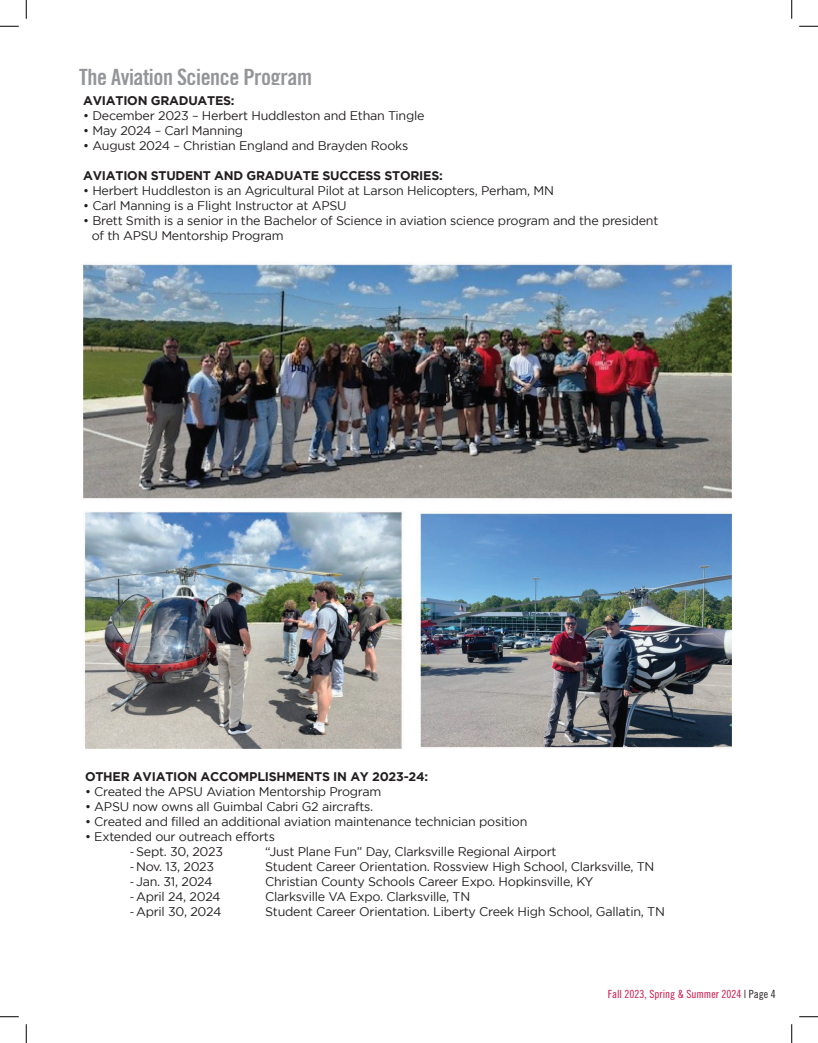
<style>
.page{position:relative;width:818px;height:1043px;background:#fff}
.page>*{position:absolute;margin:0;border:0;box-sizing:border-box;transform-origin:0 0}
.t1{font:22.5px "Trade Gothic Bold Cond Twenty";letter-spacing:-.02em;color:#939598}
.t2{font:12.5px/15px "Gotham";letter-spacing:-.02em;color:#231f20}
.t3{font:700 12.5px "Gotham";letter-spacing:-.02em;color:#231f20}
.t4{font:11.25px "Trade Gothic Cond Eighteen";color:#cd0d40}
.s1{font-family:"Myriad Pro"}
.s2{color:#231f20}
</style>
<div class="page">
<img style="left:83px;top:262px;width:648px;height:487px">
<svg style="left:0;top:25px;width:19px;height:2px"></svg>
<svg style="left:799px;top:25px;width:19px;height:2px"></svg>
<svg style="left:0;top:1016px;width:19px;height:1px"></svg>
<svg style="left:799px;top:1016px;width:19px;height:1px"></svg>
<svg style="left:25px;top:0;width:2px;height:19px"></svg>
<svg style="left:25px;top:1024px;width:2px;height:18px"></svg>
<svg style="left:791px;top:0;width:1px;height:19px"></svg>
<svg style="left:791px;top:1024px;width:1px;height:18px"></svg>
<h1 class="t1" style="left:79px;top:63px;width:234px">The Aviation Science Program</h1>
<p class="t3" style="left:83px;top:94px;width:153px">AVIATION GRADUATES:</p>
<p class="t2" style="left:83px;top:108px;width:343px">• December 2023 – Herbert Huddleston and Ethan Tingle</p>
<p class="t2" style="left:83px;top:123px;width:161px">• May 2024 – Carl Manning</p>
<p class="t2" style="left:83px;top:138px;width:326px">• August 2024 – Christian England and Brayden Rooks</p>
<p class="t3" style="left:83px;top:169px;width:361px">AVIATION STUDENT AND GRADUATE SUCCESS STORIES:</p>
<p class="t2" style="left:83px;top:183px;width:472px">• Herbert Huddleston is an Agricultural Pilot at Larson Helicopters, Perham, MN</p>
<p class="t2" style="left:83px;top:198px;width:265px">• Carl Manning is a Flight Instructor at APSU</p>
<p class="t2" style="left:92px;top:213px;width:568px;text-indent:-9px">• Brett Smith is a senior in the Bachelor of Science in aviation science program and the president of th APSU Mentorship Program</p>
<p class="t3" style="left:85px;top:769px;width:344px">OTHER AVIATION ACCOMPLISHMENTS IN AY 2023-24:</p>
<p class="t2" style="left:85px;top:783px;width:298px">• Created the APSU Aviation Mentorship Program</p>
<p class="t2" style="left:85px;top:798px;width:289px">• APSU now owns all Guimbal Cabri G2 aircrafts.</p>
<p class="t2" style="left:85px;top:813px;width:444px">• Created and filled an additional aviation maintenance technician position</p>
<p class="t2" style="left:85px;top:828px;width:191px">• Extended our outreach efforts</p>
<p class="t2" style="left:130px;top:843px;width:94px"><span class="s1">-</span> Sept. 30, 2023</p>
<p class="t2" style="left:265px;top:843px;width:293px">“Just Plane Fun” Day, Clarksville Regional Airport</p>
<p class="t2" style="left:130px;top:858px;width:86px"><span class="s1">-</span> Nov. 13, 2023</p>
<p class="t2" style="left:265px;top:858px;width:391px">Student Career Orientation. Rossview High School, Clarksville, TN</p>
<p class="t2" style="left:130px;top:873px;width:84px"><span class="s1">-</span> Jan. 31, 2024</p>
<p class="t2" style="left:265px;top:873px;width:330px">Christian County Schools Career Expo. Hopkinsville, KY</p>
<p class="t2" style="left:130px;top:888px;width:92px"><span class="s1">-</span> April 24, 2024</p>
<p class="t2" style="left:265px;top:888px;width:206px">Clarksville VA Expo. Clarksville, TN</p>
<p class="t2" style="left:130px;top:903px;width:93px"><span class="s1">-</span> April 30, 2024</p>
<p class="t2" style="left:265px;top:903px;width:401px">Student Career Orientation. Liberty Creek High School, Gallatin, TN</p>
<p class="t4" style="left:607px;top:987px;width:170px">Fall 2023, Spring &amp; Summer 2024 <span class="s2">| Page 4</span></p>
</div>
